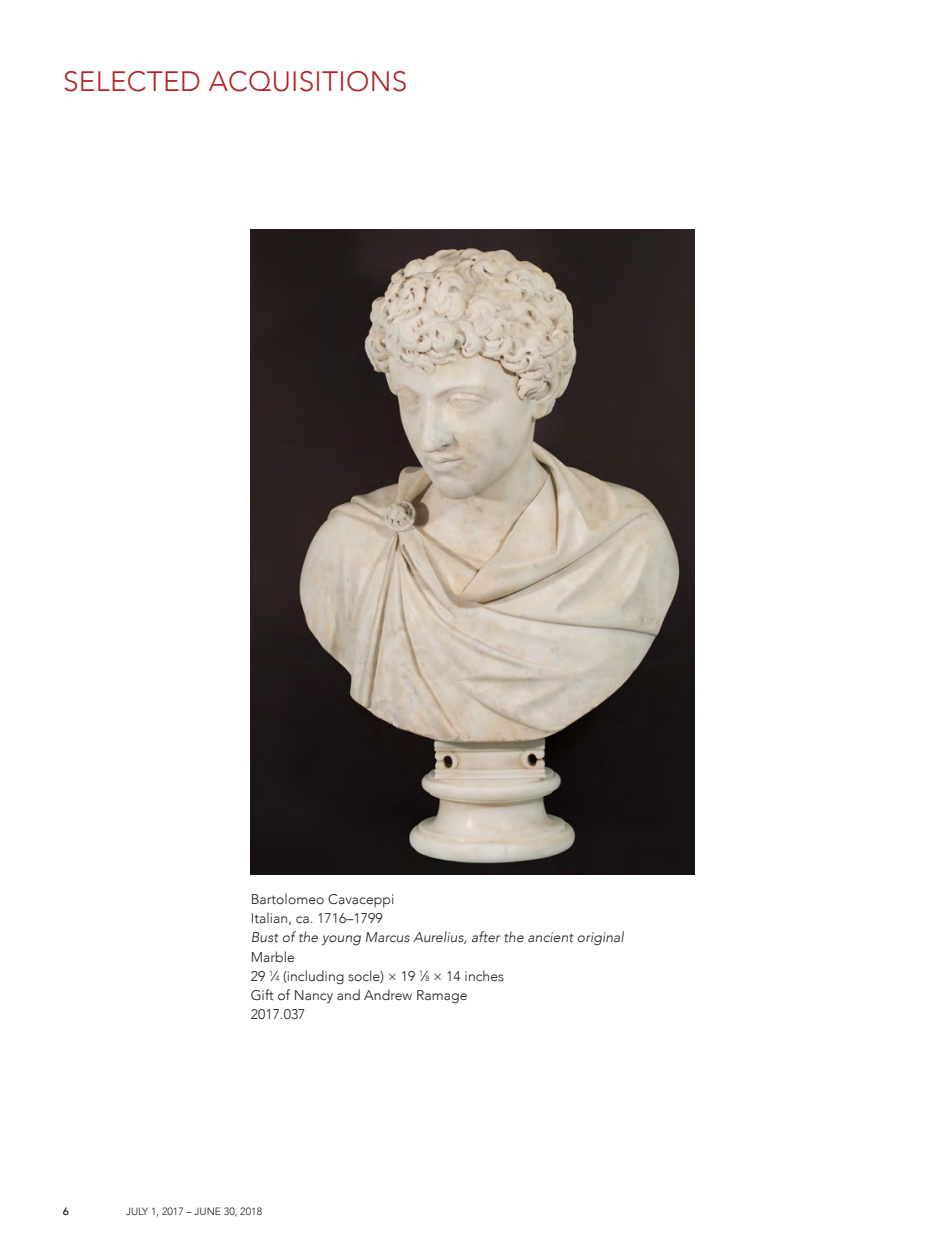
<style>
.page{position:relative;width:945px;height:1260px;background:#fff}
.page>*{position:absolute;margin:0;border:0;box-sizing:border-box;transform-origin:0 0}
.t1{font:300 28px "Avenir";letter-spacing:.01em;color:#b02628}
.t2{font:300 14px "Avenir";letter-spacing:.005em;color:#231f20}
.t3{font:italic 300 14px "Avenir";letter-spacing:.005em;color:#231f20}
.t4{font:300 10.5px "Avenir";color:#231f20}
.s1{font-size:7.7px}
</style>
<div class="page">
<img style="left:251px;top:229px;width:443px;height:645px">
<p class="t1" style="left:63px;top:65px;width:346px">SELECTED ACQUISITIONS</p>
<p class="t2" style="left:251px;top:891px;width:145px">Bartolomeo Cavaceppi</p>
<p class="t2" style="left:251px;top:910px;width:134px">Italian, ca. 1716–1799</p>
<p class="t3" style="left:251px;top:929px;width:375px">Bust of the young Marcus Aurelius, after the ancient original</p>
<p class="t2" style="left:251px;top:949px;width:46px">Marble</p>
<p class="t2" style="left:251px;top:968px;width:255px">29 <sup>1</sup>⁄<span class="s1">4</span> (including socle) × 19 <sup>1</sup>⁄<span class="s1">8</span> × 14 inches</p>
<p class="t2" style="left:251px;top:987px;width:218px">Gift of Nancy and Andrew Ramage</p>
<p class="t2" style="left:251px;top:1006px;width:56px">2017.037</p>
<p class="t4" style="left:63px;top:1206px;width:7px">6</p>
<p class="t4" style="left:126px;top:1206px;width:138px">JULY 1, 2017 – JUNE 30, 2018</p>
</div>
